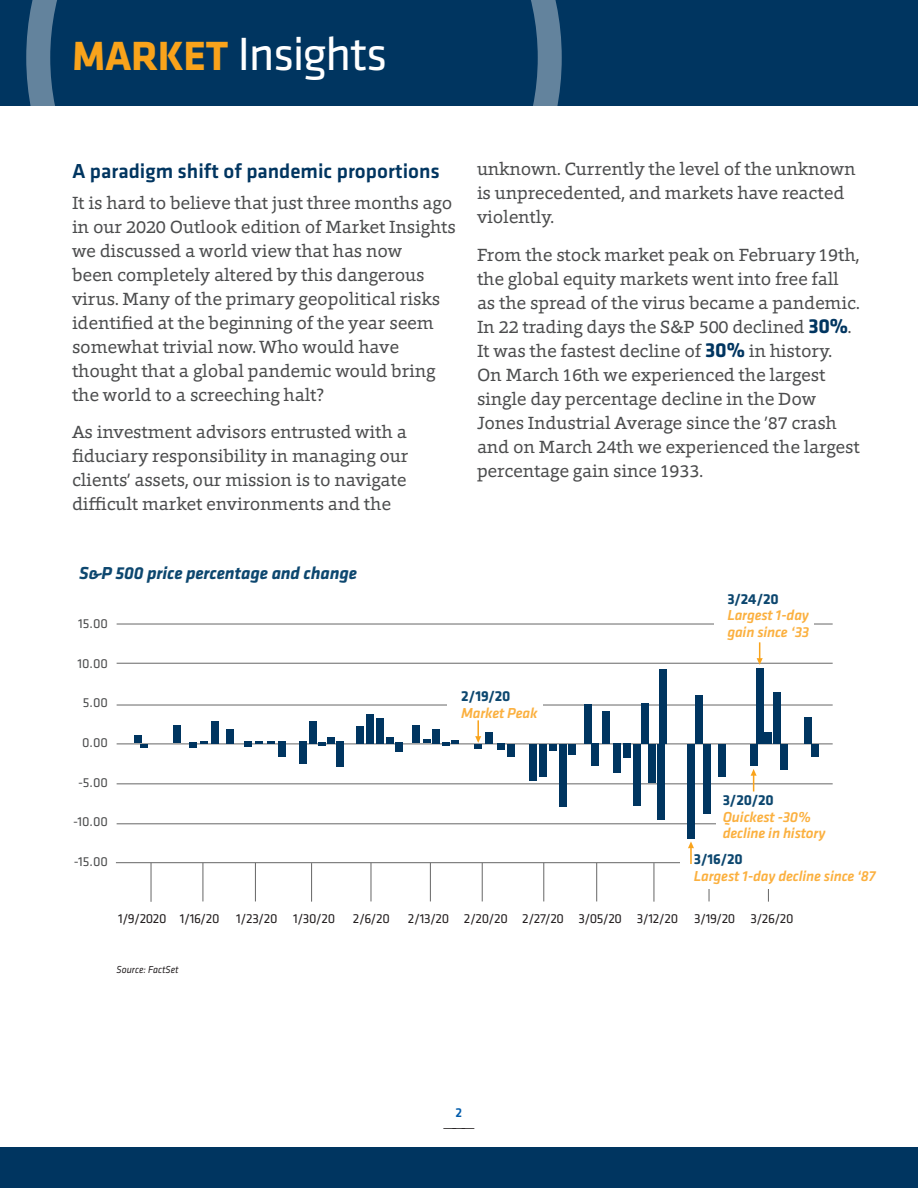
<style>
.page{position:relative;width:918px;height:1188px;background:#fff}
.page>*{position:absolute;margin:0;border:0;box-sizing:border-box;transform-origin:0 0}
.t1{font:48.3px "Klavika";letter-spacing:-.03em;color:#fff}
.body_copy{font:500 21px "Klavika";color:#003560}
.body_copy-2{font:18px/24px "Foro";letter-spacing:-.01em;color:#4b4c4d}
.body_copy-3{font:italic 700 18px "Klavika";letter-spacing:-.01em;color:#0d476f}
.body_copy-4{font:italic 500 15px/16.5px "Klavika";letter-spacing:-.01em;color:#fbb03f}
.t2{font:13.5px "Klavika";letter-spacing:-.03em;color:#231f20}
.t3{font:13.5px "Klavika";color:#4b4c4d}
.t4{font:13.35px "Myriad Pro";color:#231f20}
.t5{font:500 13.35px "Klavika";color:#015bab}
.body_copy-5{font:italic 10.5px "Klavika";color:#231f20;scale:.93 1}
.s1{font-weight:700;font-size:42.3px;color:#f9a31b}
.s2{font-family:"Klavika";font-weight:700;font-size:21px;color:#003560}
.s3{font-weight:700;font-style:normal;color:#0d476f}
</style>
<div class="page">
<div style="left:0;top:0;width:918px;height:106px;background:#003560"></div>
<svg style="left:26px;top:0;width:536px;height:106px"></svg>
<hr style="left:116px;top:862px;width:716px;height:1px;background:#666">
<hr style="left:117px;top:824px;width:716px;height:1px;background:#666">
<hr style="left:117px;top:784px;width:716px;height:1px;background:#666">
<hr style="left:117px;top:744px;width:716px;height:1px;background:#666">
<hr style="left:117px;top:705px;width:716px;height:1px;background:#666">
<hr style="left:117px;top:663px;width:716px;height:1px;background:#666">
<hr style="left:117px;top:624px;width:716px;height:1px;background:#666">
<div style="left:0;top:1148px;width:918px;height:40px;background:#003560"></div>
<div style="left:714px;top:593px;width:99px;height:50px;background:#fff"></div>
<div style="left:135px;top:735px;width:7px;height:7px;background:#003560"></div>
<div style="left:173px;top:725px;width:8px;height:17px;background:#003560"></div>
<div style="left:244px;top:741px;width:8px;height:6px;background:#003560"></div>
<svg style="left:140px;top:745px;width:7px;height:3px"></svg>
<div style="left:189px;top:742px;width:8px;height:6px;background:#003560"></div>
<svg style="left:200px;top:741px;width:8px;height:3px"></svg>
<div style="left:211px;top:721px;width:8px;height:23px;background:#003560"></div>
<div style="left:226px;top:729px;width:8px;height:15px;background:#003560"></div>
<svg style="left:255px;top:741px;width:20px;height:3px"></svg>
<div style="left:278px;top:741px;width:8px;height:15px;background:#003560"></div>
<div style="left:299px;top:741px;width:7px;height:22px;background:#003560"></div>
<div style="left:309px;top:722px;width:8px;height:22px;background:#003560"></div>
<div style="left:327px;top:738px;width:8px;height:6px;background:#003560"></div>
<div style="left:336px;top:741px;width:8px;height:25px;background:#003560"></div>
<svg style="left:318px;top:742px;width:8px;height:4px"></svg>
<div style="left:356px;top:726px;width:7px;height:18px;background:#003560"></div>
<div style="left:366px;top:714px;width:8px;height:30px;background:#003560"></div>
<div style="left:386px;top:737px;width:8px;height:6px;background:#003560"></div>
<div style="left:395px;top:742px;width:8px;height:10px;background:#003560"></div>
<div style="left:376px;top:718px;width:8px;height:25px;background:#003560"></div>
<div style="left:412px;top:725px;width:8px;height:18px;background:#003560"></div>
<svg style="left:423px;top:740px;width:7px;height:3px"></svg>
<svg style="left:443px;top:741px;width:16px;height:4px"></svg>
<div style="left:433px;top:729px;width:7px;height:14px;background:#003560"></div>
<div style="left:497px;top:744px;width:7px;height:6px;background:#003560"></div>
<div style="left:507px;top:744px;width:8px;height:12px;background:#003560"></div>
<div style="left:485px;top:732px;width:8px;height:12px;background:#003560"></div>
<div style="left:529px;top:744px;width:8px;height:36px;background:#003560"></div>
<div style="left:539px;top:744px;width:8px;height:33px;background:#003560"></div>
<div style="left:559px;top:744px;width:8px;height:62px;background:#003560"></div>
<div style="left:568px;top:744px;width:8px;height:11px;background:#003560"></div>
<div style="left:549px;top:744px;width:8px;height:7px;background:#003560"></div>
<div style="left:592px;top:744px;width:7px;height:22px;background:#003560"></div>
<div style="left:602px;top:711px;width:8px;height:33px;background:#003560"></div>
<div style="left:623px;top:744px;width:7px;height:14px;background:#003560"></div>
<div style="left:613px;top:744px;width:7px;height:29px;background:#003560"></div>
<hr style="left:151px;top:863px;width:1px;height:39px;background:#666">
<hr style="left:203px;top:863px;width:1px;height:38px;background:#666">
<hr style="left:255px;top:863px;width:1px;height:38px;background:#666">
<hr style="left:311px;top:863px;width:1px;height:39px;background:#666">
<hr style="left:371px;top:863px;width:1px;height:38px;background:#666">
<hr style="left:430px;top:863px;width:1px;height:38px;background:#666">
<hr style="left:482px;top:863px;width:1px;height:38px;background:#666">
<hr style="left:544px;top:863px;width:1px;height:38px;background:#666">
<hr style="left:596px;top:863px;width:1px;height:38px;background:#666">
<hr style="left:654px;top:863px;width:1px;height:39px;background:#666">
<hr style="left:709px;top:863px;width:1px;height:38px;background:#666">
<hr style="left:768px;top:863px;width:1px;height:39px;background:#666">
<div style="left:716px;top:794px;width:122px;height:55px;background:#fff"></div>
<div style="left:584px;top:704px;width:7px;height:40px;background:#003560"></div>
<div style="left:648px;top:744px;width:8px;height:38px;background:#003560"></div>
<div style="left:659px;top:669px;width:8px;height:75px;background:#003560"></div>
<div style="left:687px;top:744px;width:8px;height:95px;background:#003560"></div>
<div style="left:641px;top:703px;width:8px;height:41px;background:#003560"></div>
<div style="left:658px;top:744px;width:7px;height:75px;background:#003560"></div>
<div style="left:633px;top:744px;width:8px;height:61px;background:#003560"></div>
<div style="left:703px;top:744px;width:8px;height:70px;background:#003560"></div>
<div style="left:718px;top:744px;width:8px;height:33px;background:#003560"></div>
<div style="left:695px;top:695px;width:8px;height:49px;background:#003560"></div>
<div style="left:756px;top:668px;width:8px;height:76px;background:#003560"></div>
<div style="left:773px;top:692px;width:8px;height:52px;background:#003560"></div>
<div style="left:764px;top:733px;width:8px;height:11px;background:#003560"></div>
<div style="left:750px;top:744px;width:7px;height:22px;background:#003560"></div>
<div style="left:780px;top:744px;width:8px;height:26px;background:#003560"></div>
<div style="left:811px;top:744px;width:8px;height:12px;background:#003560"></div>
<div style="left:804px;top:717px;width:8px;height:27px;background:#003560"></div>
<div style="left:448px;top:690px;width:95px;height:39px;background:#fff"></div>
<div style="left:680px;top:853px;width:203px;height:36px;background:#fff"></div>
<svg style="left:474px;top:720px;width:8px;height:28px"></svg>
<svg style="left:757px;top:642px;width:6px;height:23px"></svg>
<svg style="left:688px;top:841px;width:6px;height:23px"></svg>
<svg style="left:751px;top:769px;width:6px;height:23px"></svg>
<p class="t1" style="left:72px;top:23px;width:317px"><span class="s1">MARKET</span> Insights</p>
<p class="body_copy" style="left:72px;top:157px;width:369px">A paradigm shift of pandemic proportions</p>
<p class="body_copy-2" style="left:72px;top:190px;width:385px">It is hard to believe that just three months ago in our 2020 Outlook edition of Market Insights we discussed a world view that has now<br>been completely altered by this dangerous virus. Many of the primary geopolitical risks identified at the beginning of the year seem somewhat trivial now. Who would have thought that a global pandemic would bring the world to a screeching halt?</p>
<p class="body_copy-2" style="left:72px;top:419px;width:338px">As investment advisors entrusted with a fiduciary responsibility in managing our clients’ assets, our mission is to navigate difficult market environments and the</p>
<p class="body_copy-2" style="left:477px;top:157px;width:380px">unknown. Currently the level of the unknown is unprecedented, and markets have reacted violently.</p>
<p class="body_copy-2" style="left:477px;top:242px;width:384px">From the stock market peak on February 19th, the global equity markets went into free fall as the spread of the virus became a pandemic.<br>In 22 trading days the S&amp;P 500 declined <span class="s2">30%</span>.<br>It was the fastest decline of <span class="s2">30%</span> in history.<br>On March 16th we experienced the largest single day percentage decline in the Dow Jones Industrial Average since the ’87 crash and on March 24th we experienced the largest percentage gain since 1933.</p>
<p class="body_copy-3" style="left:79px;top:560px;width:280px">S&amp;P 500 price percentage and change</p>
<p class="t3" style="left:78px;top:615px;width:31px">15.00</p>
<p class="t3" style="left:77px;top:655px;width:32px">10.00</p>
<p class="t3" style="left:83px;top:694px;width:27px">5.00</p>
<p class="t3" style="left:82px;top:734px;width:27px">0.00</p>
<p class="t3" style="left:78px;top:773px;width:31px">-5.00</p>
<p class="t3" style="left:73px;top:813px;width:36px">-10.00</p>
<p class="t3" style="left:74px;top:852px;width:36px">-15.00</p>
<p class="body_copy-4" style="left:461px;top:688px;width:78px"><span class="s3">2/19/20<br></span>Market Peak</p>
<p class="body_copy-4" style="left:727px;top:590px;width:83px"><span class="s3">3/24/20<br></span>Largest 1-day gain since ‘33</p>
<p class="body_copy-4" style="left:723px;top:791px;width:104px"><span class="s3">3/20/20<br></span>Quickest -30% decline in history</p>
<p class="body_copy-4" style="left:694px;top:851px;width:183px"><span class="s3">3/16/20<br></span>Largest 1-day decline since ‘87</p>
<p class="t2" style="left:118px;top:909px;width:50px">1/9/2020</p>
<p class="t2" style="left:180px;top:909px;width:41px">1/16/20</p>
<p class="t2" style="left:236px;top:909px;width:43px">1/23/20</p>
<p class="t2" style="left:293px;top:909px;width:44px">1/30/20</p>
<p class="t2" style="left:353px;top:909px;width:39px">2/6/20</p>
<p class="t2" style="left:408px;top:909px;width:43px">2/13/20</p>
<p class="t2" style="left:464px;top:909px;width:45px">2/20/20</p>
<p class="t2" style="left:522px;top:909px;width:43px">2/27/20</p>
<p class="t2" style="left:579px;top:909px;width:45px">3/05/20</p>
<p class="t2" style="left:637px;top:909px;width:43px">3/12/20</p>
<p class="t2" style="left:694px;top:909px;width:43px">3/19/20</p>
<p class="t2" style="left:750px;top:909px;width:45px">3/26/20</p>
<p class="body_copy-5" style="left:117px;top:963px;width:68px">Source: FactSet</p>
<p class="t5" style="left:456px;top:1104px;width:8px">2</p>
<p class="t4" style="left:443px;top:1119px;width:33px">———</p>
</div>
